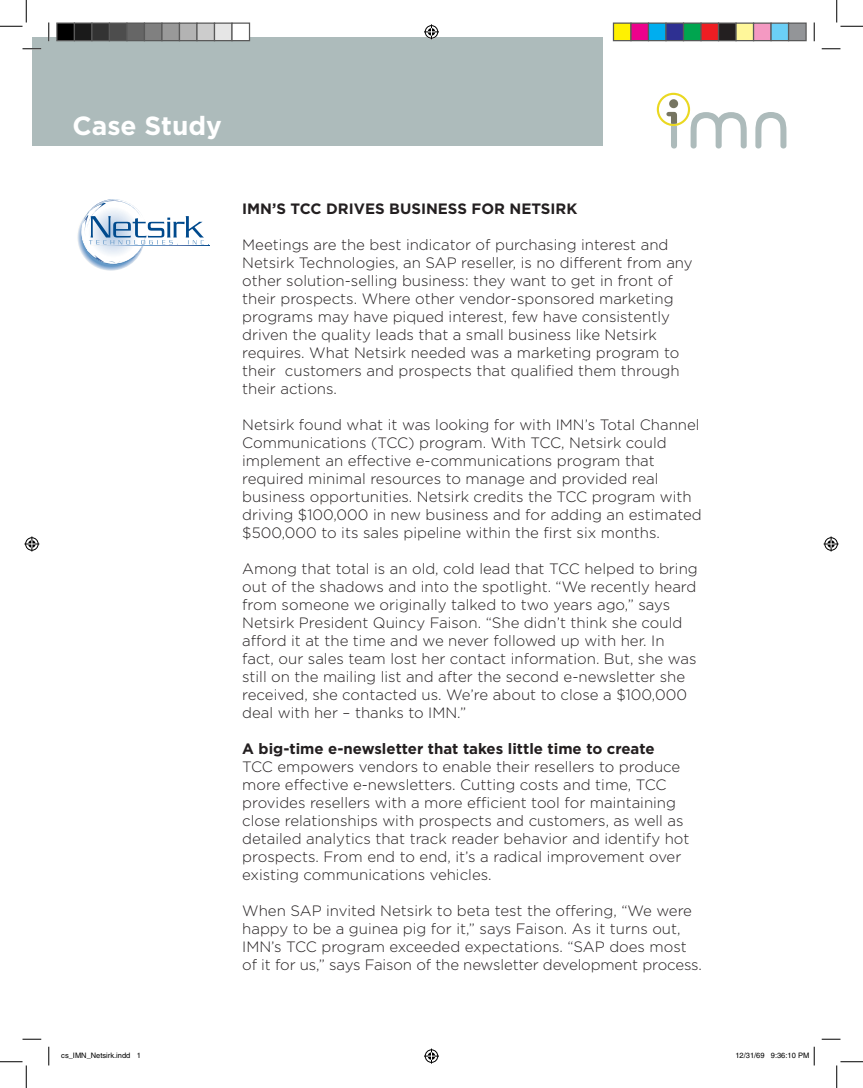
<style>
.page{position:relative;width:863px;height:1088px;background:#fff}
.page>*{position:absolute;margin:0;border:0;box-sizing:border-box;transform-origin:0 0}
.t1{font:700 26.25px "Gotham";color:#fff}
.t2{font:300 15px/18px "Gotham";color:#231f20}
.t3{font:700 15px "Gotham";color:#231f20}
.t4{font:7.5px "Helvetica";color:#000}
</style>
<div class="page">
<div style="left:32px;top:38px;width:570px;height:108px;background:#adbbbb"></div>
<svg style="left:77px;top:203px;width:68px;height:68px"></svg>
<svg style="left:81px;top:199px;width:128px;height:66px"></svg>
<svg style="left:755px;top:112px;width:31px;height:36px"></svg>
<svg style="left:656px;top:93px;width:90px;height:55px"></svg>
<svg style="left:22px;top:48px;width:19px;height:2px"></svg>
<svg style="left:821px;top:48px;width:19px;height:2px"></svg>
<svg style="left:22px;top:1038px;width:19px;height:2px"></svg>
<svg style="left:821px;top:1038px;width:19px;height:2px"></svg>
<svg style="left:48px;top:22px;width:2px;height:19px"></svg>
<svg style="left:48px;top:1046px;width:2px;height:19px"></svg>
<svg style="left:813px;top:22px;width:2px;height:19px"></svg>
<svg style="left:0;top:0;width:27px;height:27px"></svg>
<svg style="left:0;top:1061px;width:27px;height:27px"></svg>
<svg style="left:836px;top:0;width:26px;height:27px"></svg>
<svg style="left:836px;top:1061px;width:26px;height:27px"></svg>
<svg style="left:424px;top:24px;width:15px;height:15px"></svg>
<svg style="left:424px;top:1048px;width:15px;height:15px"></svg>
<svg style="left:24px;top:536px;width:15px;height:15px"></svg>
<svg style="left:823px;top:536px;width:15px;height:15px"></svg>
<div style="left:57px;top:23px;width:17px;height:18px;background:#000"></div>
<div style="left:56px;top:22px;width:19px;height:19px;border:1px solid #595959"></div>
<div style="left:74px;top:23px;width:18px;height:18px;background:#1a1a1a"></div>
<div style="left:74px;top:22px;width:18px;height:19px;border:1px solid #595959"></div>
<div style="left:92px;top:23px;width:17px;height:18px;background:#333"></div>
<div style="left:91px;top:22px;width:19px;height:19px;border:1px solid #595959"></div>
<div style="left:109px;top:23px;width:18px;height:18px;background:#4d4d4d"></div>
<div style="left:109px;top:22px;width:19px;height:19px;border:1px solid #595959"></div>
<div style="left:127px;top:23px;width:17px;height:18px;background:#666"></div>
<div style="left:126px;top:22px;width:19px;height:19px;border:1px solid #595959"></div>
<div style="left:144px;top:23px;width:18px;height:18px;background:#808080"></div>
<div style="left:144px;top:22px;width:18px;height:19px;border:1px solid #595959"></div>
<div style="left:162px;top:23px;width:17px;height:18px;background:#999"></div>
<div style="left:161px;top:22px;width:19px;height:19px;border:1px solid #595959"></div>
<div style="left:179px;top:23px;width:18px;height:18px;background:#b3b3b3"></div>
<div style="left:179px;top:22px;width:19px;height:19px;border:1px solid #595959"></div>
<div style="left:197px;top:23px;width:17px;height:18px;background:#ccc"></div>
<div style="left:196px;top:22px;width:19px;height:19px;border:1px solid #595959"></div>
<div style="left:214px;top:23px;width:18px;height:18px;background:#e6e6e6"></div>
<div style="left:214px;top:22px;width:18px;height:19px;border:1px solid #595959"></div>
<div style="left:232px;top:23px;width:17px;height:18px;background:#fff"></div>
<div style="left:231px;top:22px;width:19px;height:19px;border:1px solid #595959"></div>
<div style="left:613px;top:23px;width:18px;height:18px;background:#fff101"></div>
<div style="left:612px;top:22px;width:19px;height:19px;border:1px solid #595959"></div>
<div style="left:631px;top:23px;width:17px;height:18px;background:#ed028c"></div>
<div style="left:630px;top:22px;width:19px;height:19px;border:1px solid #595959"></div>
<div style="left:648px;top:23px;width:18px;height:18px;background:#00aeef"></div>
<div style="left:648px;top:22px;width:18px;height:19px;border:1px solid #595959"></div>
<div style="left:666px;top:23px;width:17px;height:18px;background:#2e3092"></div>
<div style="left:665px;top:22px;width:19px;height:19px;border:1px solid #595959"></div>
<div style="left:683px;top:23px;width:18px;height:18px;background:#00a54f"></div>
<div style="left:682px;top:22px;width:19px;height:19px;border:1px solid #595959"></div>
<div style="left:701px;top:23px;width:17px;height:18px;background:#ee1d23"></div>
<div style="left:700px;top:22px;width:19px;height:19px;border:1px solid #595959"></div>
<div style="left:718px;top:23px;width:18px;height:18px;background:#231f20"></div>
<div style="left:718px;top:22px;width:18px;height:19px;border:1px solid #595959"></div>
<div style="left:736px;top:23px;width:17px;height:18px;background:#fff79a"></div>
<div style="left:735px;top:22px;width:19px;height:19px;border:1px solid #595959"></div>
<div style="left:753px;top:23px;width:18px;height:18px;background:#f499c2"></div>
<div style="left:752px;top:22px;width:19px;height:19px;border:1px solid #595959"></div>
<div style="left:771px;top:23px;width:17px;height:18px;background:#6bcff6"></div>
<div style="left:770px;top:22px;width:19px;height:19px;border:1px solid #595959"></div>
<div style="left:788px;top:23px;width:18px;height:18px;background:#939598"></div>
<div style="left:788px;top:22px;width:18px;height:19px;border:1px solid #595959"></div>
<svg style="left:813px;top:1046px;width:2px;height:19px"></svg>
<h1 class="t1" style="left:72px;top:110px;width:151px">Case Study</h1>
<p class="t3" style="left:242px;top:200px;width:180px">IMN’s TCC DRIVES Business</p>
<p class="t3" style="left:471px;top:200px;width:107px">For NETSIRK</p>
<p class="t2" style="left:242px;top:235px;width:452px">Meetings are the best indicator of purchasing interest and Netsirk Technologies, an SAP reseller, is no different from any other solution-selling business: they want to get in front of their prospects. Where other vendor-sponsored marketing programs may have piqued interest, few have consistently driven the quality leads that a small business like Netsirk requires. What Netsirk needed was a marketing program to their customers and prospects that qualified them through their actions.</p>
<p class="t2" style="left:242px;top:415px;width:461px">Netsirk found what it was looking for with IMN’s Total Channel Communications (TCC) program. With TCC, Netsirk could implement an effective e-communications program that required minimal resources to manage and provided real business opportunities. Netsirk credits the TCC program with driving $100,000 in new business and for adding an estimated $500,000 to its sales pipeline within the first six months.</p>
<p class="t2" style="left:242px;top:559px;width:457px">Among that total is an old, cold lead that TCC helped to bring out of the shadows and into the spotlight. “We recently heard from someone we originally talked to two years ago,” says Netsirk President Quincy Faison. “She didn’t think she could afford it at the time and we never followed up with her. In fact, our sales team lost her contact information. But, she was still on the mailing list and after the second e-newsletter she received, she contacted us. We’re about to close a $100,000 deal with her – thanks to IMN.”</p>
<p class="t3" style="left:242px;top:740px;width:414px">A big-time e-newsletter that takes little time to create</p>
<p class="t2" style="left:242px;top:757px;width:449px">TCC empowers vendors to enable their resellers to produce more effective e-newsletters. Cutting costs and time, TCC provides resellers with a more efficient tool for maintaining close relationships with prospects and customers, as well as detailed analytics that track reader behavior and identify hot prospects. From end to end, it’s a radical improvement over existing communications vehicles.</p>
<p class="t2" style="left:242px;top:901px;width:461px">When SAP invited Netsirk to beta test the offering, “We were happy to be a guinea pig for it,” says Faison. As it turns out, IMN’s TCC program exceeded expectations. “SAP does most of it for us,” says Faison of the newsletter development process.</p>
<p class="t4" style="left:61px;top:1051px;width:81px">cs_IMN_Netsirk.indd 1</p>
<p class="t4" style="left:735px;top:1051px;width:75px">12/31/69 9:36:10 PM</p>
</div>
